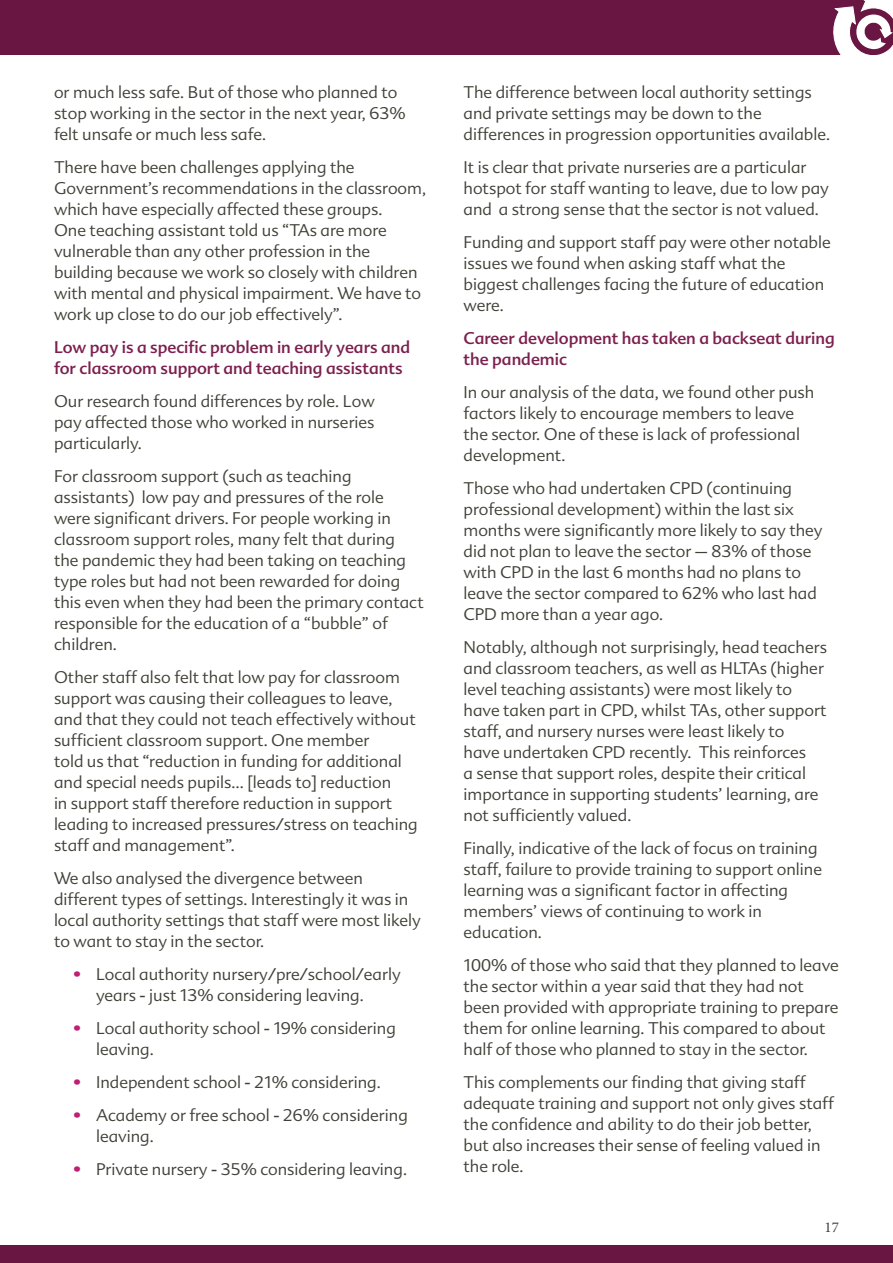
<style>
.page{position:relative;width:893px;height:1263px;background:#fff}
.page>*{position:absolute;margin:0;border:0;box-sizing:border-box;transform-origin:0 0}
.t1{font:300 16.5px/21px "Advert OT";color:#414038}
.t2{font:16.5px/21px "Advert OT";color:#7b204f}
.t3{font:15px "Minion Pro";color:#414038}
.s1{color:#bf1e74}
</style>
<div class="page">
<div style="left:0;top:1245px;width:893px;height:18px;background:#691642"></div>
<div style="left:0;top:0;width:893px;height:54px;background:#691642"></div>
<svg style="left:830px;top:0;width:63px;height:55px"></svg>
<p class="t1" style="left:54px;top:81px;width:353px">or much less safe. But of those who planned to stop working in the sector in the next year, 63% felt unsafe or much less safe.</p>
<p class="t1" style="left:54px;top:156px;width:374px">There have been challenges applying the Government’s recommendations in the classroom, which have especially affected these groups.<br>One teaching assistant told us “TAs are more vulnerable than any other profession in the building because we work so closely with children with mental and physical impairment. We have to work up close to do our job effectively”.</p>
<p class="t2" style="left:54px;top:336px;width:358px">Low pay is a specific problem in early years and for classroom support and teaching assistants</p>
<p class="t1" style="left:54px;top:390px;width:322px;text-align:justify">Our research found differences by role. Low pay affected those who worked in nurseries particularly.</p>
<p class="t1" style="left:54px;top:465px;width:371px">For classroom support (such as teaching assistants) low pay and pressures of the role were significant drivers. For people working in classroom support roles, many felt that during<br>the pandemic they had been taking on teaching type roles but had not been rewarded for doing this even when they had been the primary contact responsible for the education of a “bubble” of children.</p>
<p class="t1" style="left:54px;top:666px;width:365px">Other staff also felt that low pay for classroom support was causing their colleagues to leave, and that they could not teach effectively without sufficient classroom support. One member<br>told us that “reduction in funding for additional and special needs pupils… [leads to] reduction<br>in support staff therefore reduction in support leading to increased pressures/stress on teaching staff and management”.</p>
<p class="t1" style="left:54px;top:867px;width:368px">We also analysed the divergence between different types of settings. Interestingly it was in local authority settings that staff were most likely to want to stay in the sector.</p>
<p class="t1" style="left:96px;top:963px;width:306px;text-indent:-23px"><span class="s1">•</span> Local authority nursery/pre/school/early years - just 13% considering leaving.</p>
<p class="t1" style="left:96px;top:1017px;width:301px;text-indent:-23px"><span class="s1">•</span> Local authority school - 19% considering leaving.</p>
<p class="t1" style="left:74px;top:1071px;width:309px"><span class="s1">•</span> Independent school - 21% considering.</p>
<p class="t1" style="left:96px;top:1104px;width:313px;text-indent:-23px"><span class="s1">•</span> Academy or free school - 26% considering leaving.</p>
<p class="t1" style="left:74px;top:1158px;width:335px"><span class="s1">•</span> Private nursery - 35% considering leaving.</p>
<p class="t1" style="left:463px;top:81px;width:368px">The difference between local authority settings and private settings may be down to the differences in progression opportunities available.</p>
<p class="t1" style="left:463px;top:156px;width:367px">It is clear that private nurseries are a particular hotspot for staff wanting to leave, due to low pay and a strong sense that the sector is not valued.</p>
<p class="t1" style="left:463px;top:231px;width:369px">Funding and support staff pay were other notable issues we found when asking staff what the biggest challenges facing the future of education were.</p>
<p class="t2" style="left:463px;top:328px;width:373px">Career development has taken a backseat during the pandemic</p>
<p class="t1" style="left:463px;top:381px;width:352px">In our analysis of the data, we found other push factors likely to encourage members to leave the sector. One of these is lack of professional development.</p>
<p class="t1" style="left:463px;top:477px;width:361px">Those who had undertaken CPD (continuing professional development) within the last six months were significantly more likely to say they did not plan to leave the sector – 83% of those with CPD in the last 6 months had no plans to leave the sector compared to 62% who last had CPD more than a year ago.</p>
<p class="t1" style="left:463px;top:636px;width:365px">Notably, although not surprisingly, head teachers and classroom teachers, as well as HLTAs (higher level teaching assistants) were most likely to have taken part in CPD, whilst TAs, other support staff, and nursery nurses were least likely to<br>have undertaken CPD recently. This reinforces<br>a sense that support roles, despite their critical importance in supporting students’ learning, are not sufficiently valued.</p>
<p class="t1" style="left:463px;top:838px;width:360px">Finally, indicative of the lack of focus on training staff, failure to provide training to support online learning was a significant factor in affecting members’ views of continuing to work in education.</p>
<p class="t1" style="left:463px;top:955px;width:377px">100% of those who said that they planned to leave the sector within a year said that they had not been provided with appropriate training to prepare them for online learning. This compared to about half of those who planned to stay in the sector.</p>
<p class="t1" style="left:463px;top:1072px;width:372px">This complements our finding that giving staff adequate training and support not only gives staff the confidence and ability to do their job better, but also increases their sense of feeling valued in the role.</p>
<p class="t3" style="left:825px;top:1217px;width:16px">17</p>
</div>
